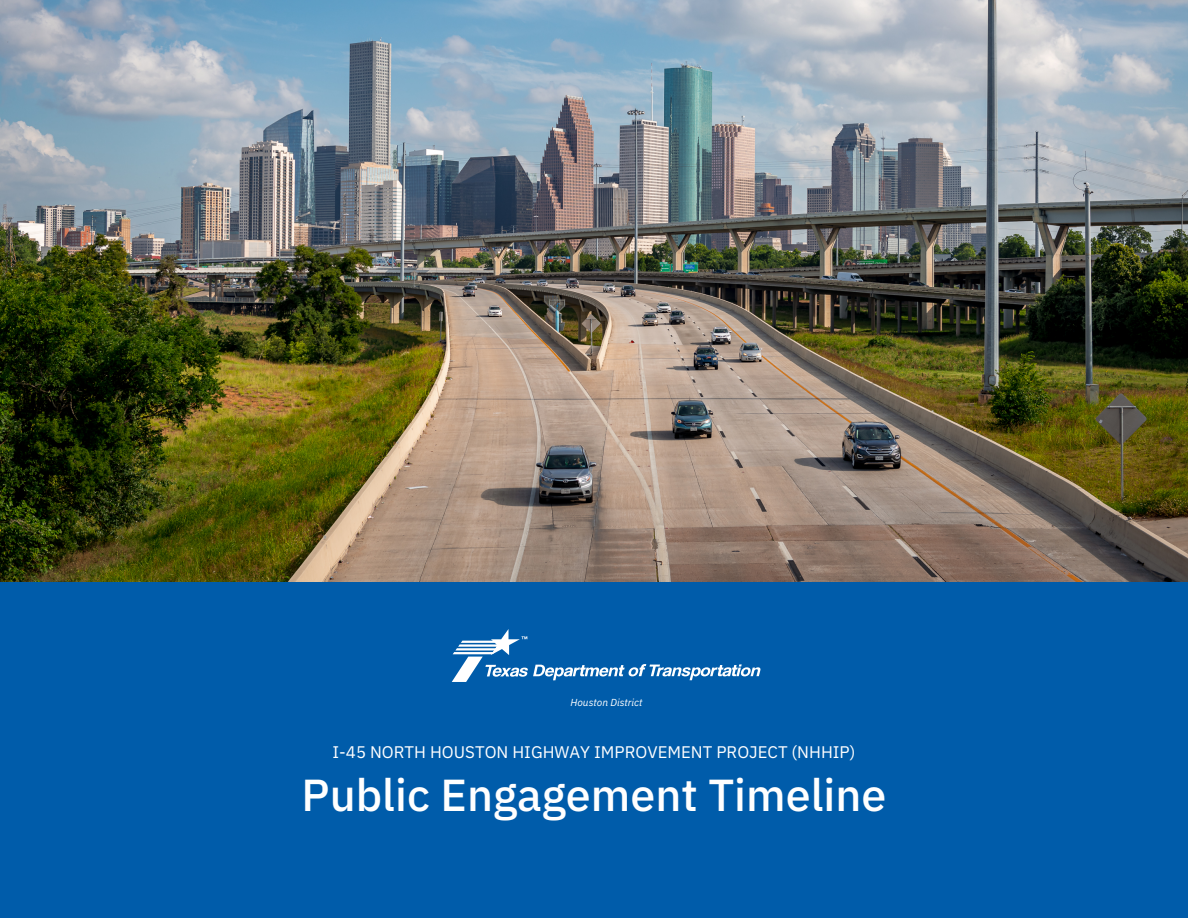
<style>
.page{position:relative;width:1188px;height:918px;background:#fff}
.page>*{position:absolute;margin:0;border:0;box-sizing:border-box;transform-origin:0 0}
.t1{font:500 44.85px "IBM Plex Sans";color:#fff}
.t2{font:16.8px "IBM Plex Sans";color:#fff}
.t3{font:italic 10.2px "IBM Plex Sans";color:#fff}
</style>
<div class="page">
<img style="left:0;top:0;width:1188px;height:583px">
<div style="left:0;top:583px;width:1188px;height:335px;background:#005caa"></div>
<svg style="left:452px;top:629px;width:309px;height:53px"></svg>
<p class="t3" style="left:570px;top:695px;width:74px">Houston District</p>
<p class="t2" style="left:333px;top:739px;width:524px">I-45 NORTH HOUSTON HIGHWAY IMPROVEMENT PROJECT (NHHIP)</p>
<p class="t1" style="left:302px;top:761px;width:586px">Public Engagement Timeline</p>
</div>
